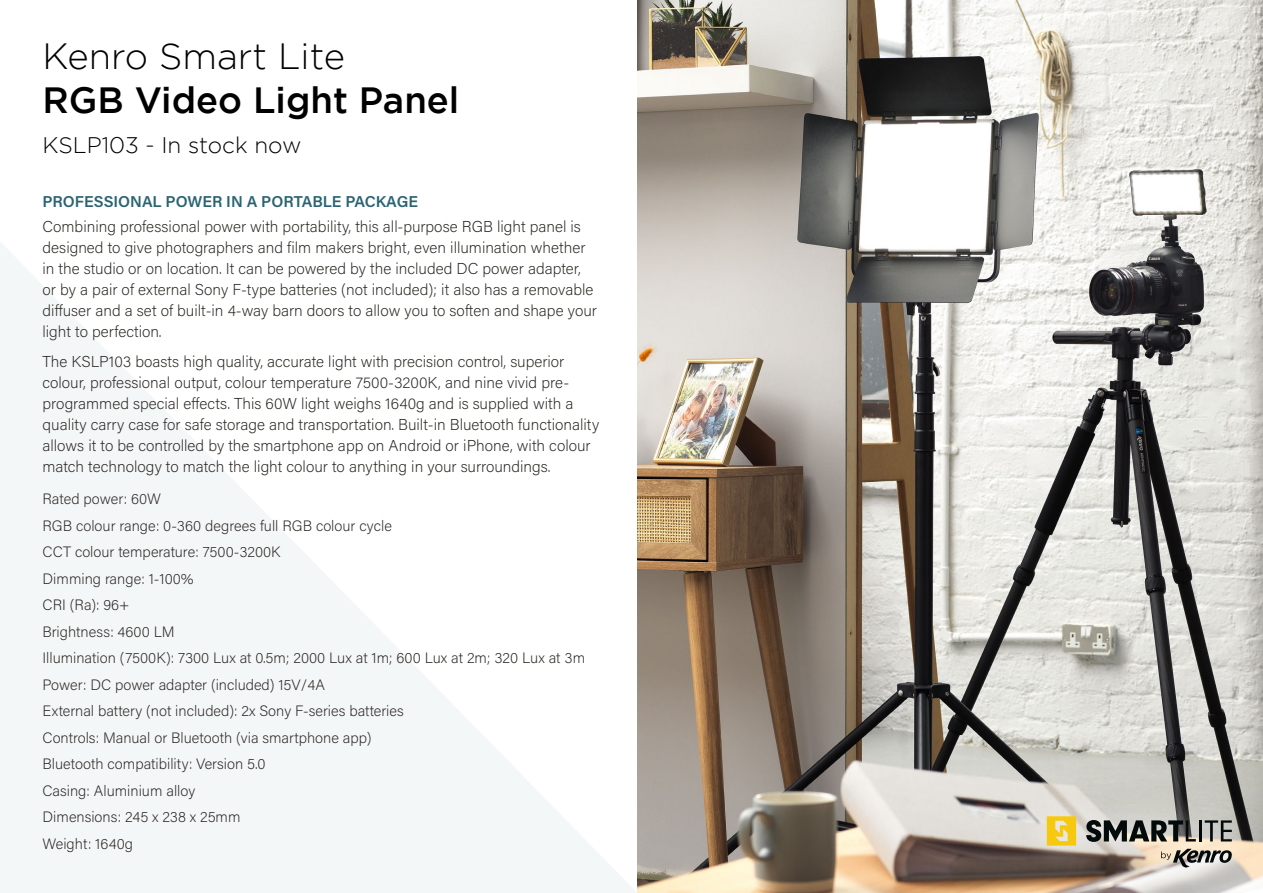
<style>
.page{position:relative;width:1263px;height:893px;background:#fff}
.page>*{position:absolute;margin:0;border:0;box-sizing:border-box;transform-origin:0 0}
.t1{font:500 36.45px "Gotham";color:#000}
.t2{font:300 36.45px "Gotham";color:#000}
.t3{font:300 22.5px "Gotham";color:#000}
.t4{font:200 15.75px/21px "Acumin Pro";color:#25231d}
.t5{font:600 15.75px "Acumin Pro";color:#2a6473}
.t6{font:200 15px/26.5px "Acumin Pro";color:#25231d}
</style>
<div class="page">
<svg style="left:0;top:97px;width:638px;height:796px"></svg>
<img style="left:638px;top:0;width:625px;height:893px">
<div style="left:1019px;top:789px;width:239px;height:104px;background:#fff;opacity:.75"></div>
<svg style="left:1161px;top:849px;width:71px;height:19px"></svg>
<svg style="left:1086px;top:820px;width:110px;height:22px;background:#626460"></svg>
<hr style="left:1199px;top:820px;width:3px;height:21px;background:#020a0a">
<svg style="left:1205px;top:820px;width:27px;height:21px"></svg>
<svg style="left:1047px;top:816px;width:29px;height:30px"></svg>
<h1 class="t2" style="left:43px;top:36px;width:304px">Kenro Smart Lite</h1>
<h1 class="t1" style="left:43px;top:79px;width:418px">RGB Video Light Panel</h1>
<h2 class="t3" style="left:43px;top:132px;width:260px">KSLP103 - In stock now</h2>
<p class="t5" style="left:43px;top:191px;width:377px">PROFESSIONAL POWER IN A PORTABLE PACKAGE</p>
<p class="t4" style="left:43px;top:216px;width:556px">Combining professional power with portability, this all-purpose RGB light panel is designed to give photographers and film makers bright, even illumination whether in the studio or on location. It can be powered by the included DC power adapter, or by a pair of external Sony F-type batteries (not included); it also has a removable diffuser and a set of built-in 4-way barn doors to allow you to soften and shape your light to perfection.</p>
<p class="t4" style="left:43px;top:350px;width:558px">The KSLP103 boasts high quality, accurate light with precision control, superior colour, professional output, colour temperature 7500-3200K, and nine vivid pre&shy;programmed special effects. This 60W light weighs 1640g and is supplied with a quality carry case for safe storage and transportation. Built-in Bluetooth functionality allows it to be controlled by the smartphone app on Android or iPhone, with colour match technology to match the light colour to anything in your surroundings.</p>
<p class="t6" style="left:43px;top:485px;width:544px">Rated power: 60W<br>RGB colour range: 0-360 degrees full RGB colour cycle<br>CCT colour temperature: 7500-3200K<br>Dimming range: 1-100%<br>CRI (Ra): 96+<br>Brightness: 4600 LM<br>Illumination (7500K): 7300 Lux at 0.5m; 2000 Lux at 1m; 600 Lux at 2m; 320 Lux at 3m Power: DC power adapter (included) 15V/4A<br>External battery (not included): 2x Sony F-series batteries<br>Controls: Manual or Bluetooth (via smartphone app)<br>Bluetooth compatibility: Version 5.0<br>Casing: Aluminium alloy<br>Dimensions: 245 x 238 x 25mm<br>Weight: 1640g</p>
</div>
